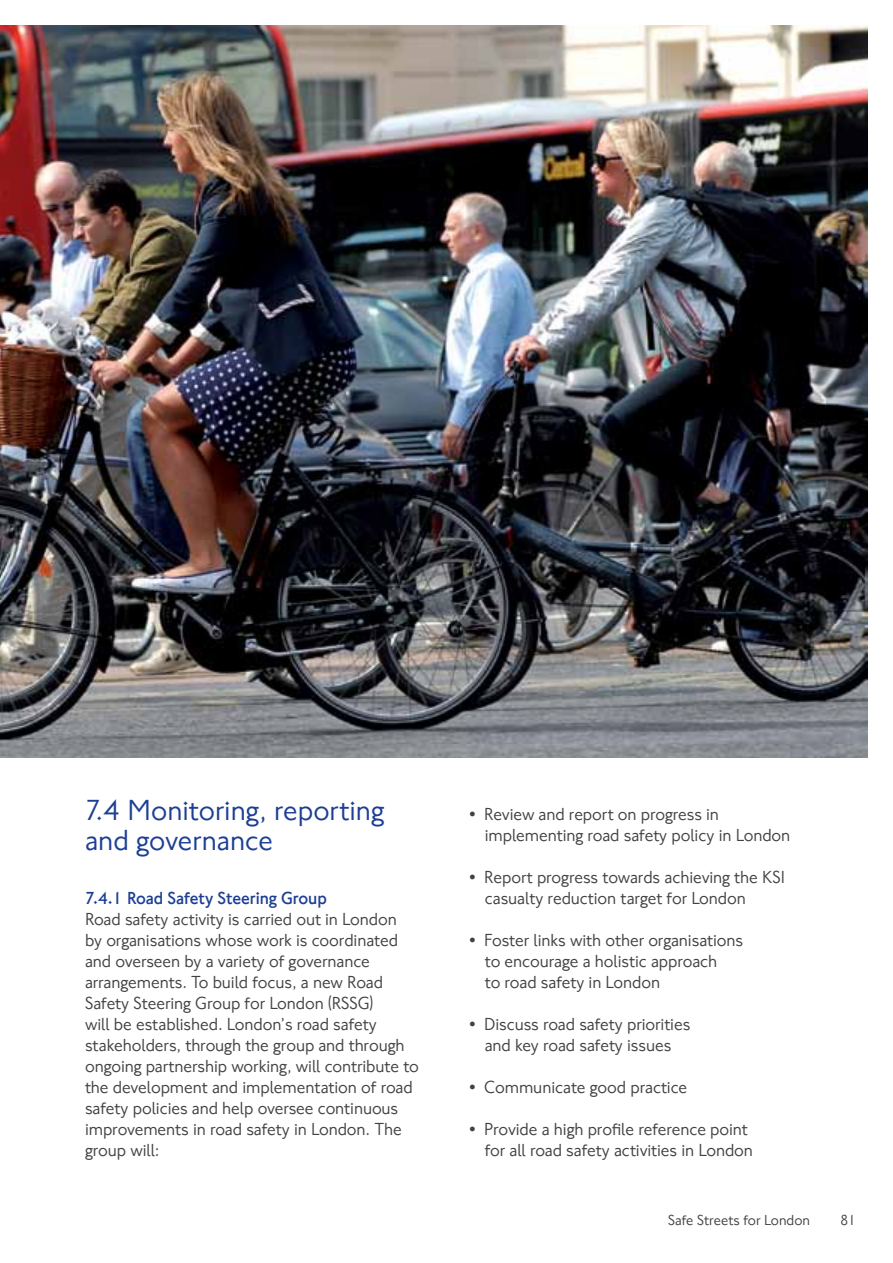
<style>
.page{position:relative;width:893px;height:1263px;background:#fff}
.page>*{position:absolute;margin:0;border:0;box-sizing:border-box;transform-origin:0 0}
.t1{font:30px/30px "NJ Font";color:#1c3e94}
.t2{font:18px/21px "NJ Font";letter-spacing:-.005em;color:#414042}
.t3{font:700 18px "NJ Font";letter-spacing:-.005em;color:#1c3e94}
.t4{font:15px "NJ Font";color:#414042}
.s1{font-weight:700}
</style>
<div class="page">
<img style="left:0;top:26px;width:867px;height:731px">
<h1 class="t1" style="left:85px;top:796px;width:301px">7.4 Monitoring, reporting and governance</h1>
<p class="t3" style="left:85px;top:887px;width:243px">7.4.1 Road Safety Steering Group</p>
<p class="t2" style="left:85px;top:909px;width:335px">Road safety activity is carried out in London<br>by organisations whose work is coordinated and overseen by a variety of governance arrangements. To build focus, a new Road Safety Steering Group for London (RSSG)<br>will be established. London’s road safety stakeholders, through the group and through ongoing partnership working, will contribute to the development and implementation of road safety policies and help oversee continuous improvements in road safety in London. The group will:</p>
<p class="t2" style="left:485px;top:804px;width:307px;text-indent:-15px"><span class="s1">•</span> Review and report on progress in implementing road safety policy in London</p>
<p class="t2" style="left:485px;top:867px;width:302px;text-indent:-15px"><span class="s1">•</span> Report progress towards achieving the KSI casualty reduction target for London</p>
<p class="t2" style="left:485px;top:930px;width:260px;text-indent:-15px"><span class="s1">•</span> Foster links with other organisations to encourage a holistic approach<br>to road safety in London</p>
<p class="t2" style="left:469px;top:1014px;width:222px;text-align:center"><span class="s1">•</span> Discuss road safety priorities and key road safety issues</p>
<p class="t2" style="left:469px;top:1077px;width:219px"><span class="s1">•</span> Communicate good practice</p>
<p class="t2" style="left:469px;top:1119px;width:285px;text-align:right"><span class="s1">•</span> Provide a high profile reference point for all road safety activities in London</p>
<p class="t4" style="left:668px;top:1211px;width:144px">Safe Streets for London</p>
<p class="t4" style="left:841px;top:1211px;width:17px">81</p>
</div>
